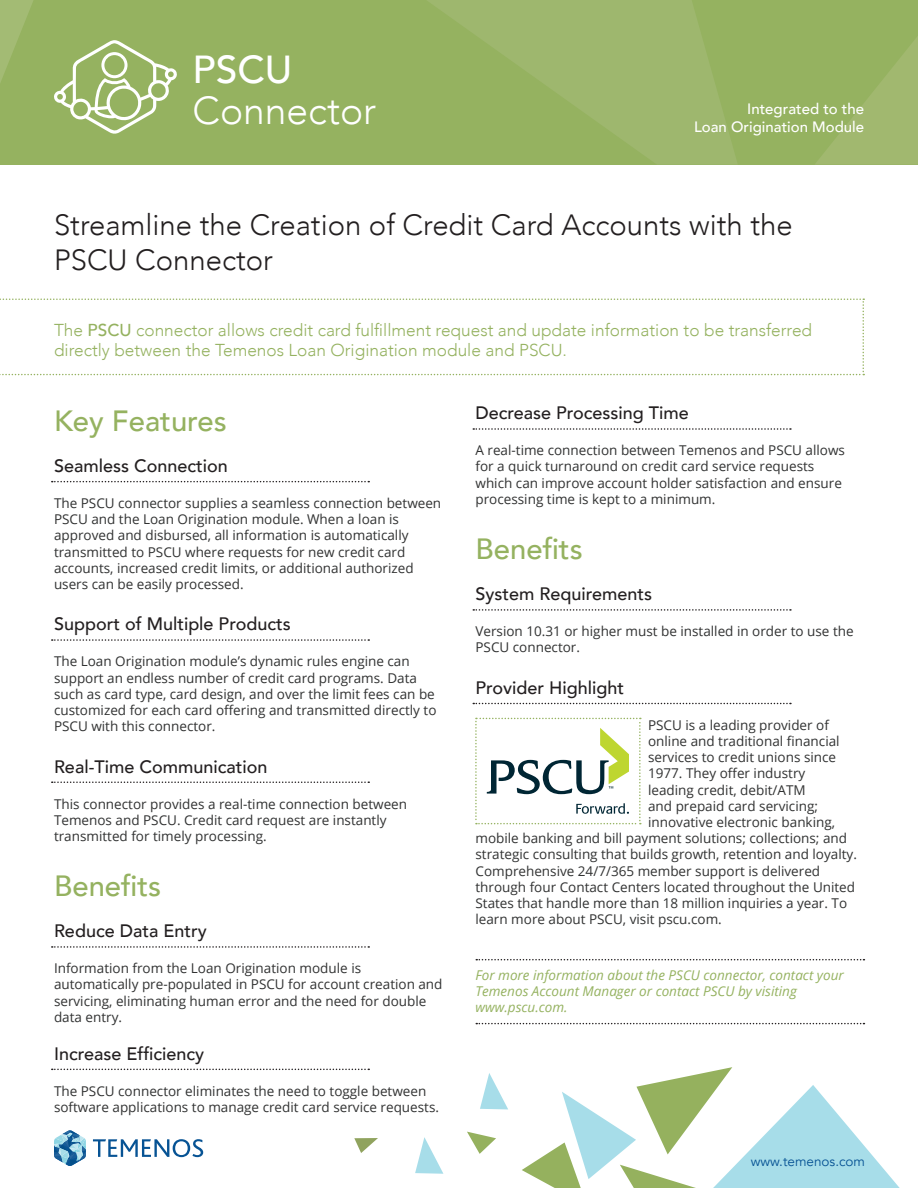
<style>
.page{position:relative;width:918px;height:1188px;background:#fff}
.page>*{position:absolute;margin:0;border:0;box-sizing:border-box;transform-origin:0 0}
.Connector_Name{font:300 39px "Avenir";color:#fff}
.Connector_Name-2{font:500 39px "Avenir";color:#fff}
.t1{font:300 29.25px/35.1px "Avenir";color:#231f20}
.Section_Titles{font:500 29.25px "Avenir";color:#95b260}
.Section_Header{font:500 18px "Avenir";color:#231f20}
.Opening_Paragraph{font:300 17.25px/20.7px "Avenir";color:#95b260}
.t2{font:500 15px/18px "Avenir";color:#fff;text-align:right}
.Paragraph{font:13.5px/16.2px "Open Sans";color:#313232}
.Footer_Info{font:italic 13.5px/16.2px "Open Sans";color:#95b260}
.t3{font:13.5px "Avenir";color:#075394}
.s1{font-weight:500}
</style>
<div class="page">
<svg style="left:415px;top:1137px;width:28px;height:37px"></svg>
<svg style="left:480px;top:1073px;width:28px;height:36px"></svg>
<svg style="left:467px;top:1132px;width:29px;height:22px"></svg>
<svg style="left:354px;top:1138px;width:24px;height:15px"></svg>
<svg style="left:522px;top:1067px;width:378px;height:121px"></svg>
<div style="left:0;top:0;width:918px;height:165px;background:#95b260"></div>
<svg style="left:0;top:0;width:33px;height:83px"></svg>
<svg style="left:427px;top:0;width:310px;height:164px;fill:#9eb76e"></svg>
<svg style="left:816px;top:36px;width:102px;height:128px"></svg>
<svg style="left:54px;top:40px;width:123px;height:94px"></svg>
<svg style="left:54px;top:1130px;width:32px;height:36px"></svg>
<svg style="left:93px;top:1139px;width:110px;height:18px"></svg>
<svg style="left:0;top:299px;width:864px;height:76px"></svg>
<svg style="left:52px;top:481px;width:317px;height:1px"></svg>
<svg style="left:52px;top:639px;width:317px;height:2px"></svg>
<svg style="left:52px;top:782px;width:317px;height:1px"></svg>
<svg style="left:52px;top:946px;width:317px;height:2px"></svg>
<svg style="left:52px;top:1069px;width:317px;height:1px"></svg>
<svg style="left:473px;top:428px;width:318px;height:2px"></svg>
<svg style="left:473px;top:609px;width:318px;height:2px"></svg>
<svg style="left:473px;top:703px;width:318px;height:1px"></svg>
<svg style="left:476px;top:959px;width:388px;height:1px"></svg>
<svg style="left:476px;top:1023px;width:388px;height:1px"></svg>
<svg style="left:475px;top:718px;width:166px;height:106px"></svg>
<p class="Connector_Name-2" style="left:193px;top:36px;width:101px">PSCU</p>
<p class="Connector_Name" style="left:193px;top:87px;width:185px">Connector</p>
<p class="t2" style="left:694px;top:99px;width:172px">Integrated to the<br>Loan Origination Module</p>
<p class="t1" style="left:54px;top:207px;width:740px">Streamline the Creation of Credit Card Accounts with the<br>PSCU Connector</p>
<p class="Opening_Paragraph" style="left:54px;top:319px;width:760px">The <span class="s1">PSCU</span> connector allows credit card fulfillment request and update information to be transferred directly between the Temenos Loan Origination module and PSCU.</p>
<p class="Section_Titles" style="left:54px;top:395px;width:174px">Key Features</p>
<p class="Section_Header" style="left:54px;top:450px;width:175px">Seamless Connection</p>
<p class="Paragraph" style="left:54px;top:495px;width:389px">The PSCU connector supplies a seamless connection between PSCU and the Loan Origination module. When a loan is approved and disbursed, all information is automatically transmitted to PSCU where requests for new credit card accounts, increased credit limits, or additional authorized users can be easily processed.</p>
<p class="Section_Header" style="left:54px;top:608px;width:238px">Support of Multiple Products</p>
<p class="Paragraph" style="left:54px;top:653px;width:384px">The Loan Origination module’s dynamic rules engine can support an endless number of credit card programs. Data such as card type, card design, and over the limit fees can be customized for each card offering and transmitted directly to PSCU with this connector.</p>
<p class="Section_Header" style="left:54px;top:751px;width:215px">Real-Time Communication</p>
<p class="Paragraph" style="left:54px;top:795px;width:355px">This connector provides a real-time connection between<br>Temenos and PSCU. Credit card request are instantly transmitted for timely processing.</p>
<p class="Section_Titles" style="left:54px;top:860px;width:109px">Benefits</p>
<p class="Section_Header" style="left:54px;top:915px;width:154px">Reduce Data Entry</p>
<p class="Paragraph" style="left:54px;top:960px;width:390px">Information from the Loan Origination module is automatically pre-populated in PSCU for account creation and servicing, eliminating human error and the need for double data entry.</p>
<p class="Section_Header" style="left:54px;top:1038px;width:152px">Increase Efficiency</p>
<p class="Paragraph" style="left:54px;top:1082px;width:387px">The PSCU connector eliminates the need to toggle between software applications to manage credit card service requests.</p>
<p class="Section_Header" style="left:476px;top:397px;width:215px">Decrease Processing Time</p>
<p class="Paragraph" style="left:476px;top:442px;width:371px">A real-time connection between Temenos and PSCU allows for a quick turnaround on credit card service requests which can improve account holder satisfaction and ensure processing time is kept to a minimum.</p>
<p class="Section_Titles" style="left:476px;top:523px;width:109px">Benefits</p>
<p class="Section_Header" style="left:476px;top:578px;width:178px">System Requirements</p>
<p class="Paragraph" style="left:476px;top:623px;width:380px">Version 10.31 or higher must be installed in order to use the<br>PSCU connector.</p>
<p class="Section_Header" style="left:476px;top:672px;width:150px">Provider Highlight</p>
<p class="Paragraph" style="left:648px;top:716px;width:182px">PSCU is a leading provider of</p>
<p class="Paragraph" style="left:648px;top:733px;width:193px">online and traditional financial</p>
<p class="Paragraph" style="left:648px;top:749px;width:190px">services to credit unions since</p>
<p class="Paragraph" style="left:648px;top:765px;width:159px">1977. They offer industry</p>
<p class="Paragraph" style="left:648px;top:781px;width:159px">leading credit, debit/ATM</p>
<p class="Paragraph" style="left:648px;top:797px;width:171px">and prepaid card servicing;</p>
<p class="Paragraph" style="left:648px;top:814px;width:189px">innovative electronic banking,</p>
<p class="Paragraph" style="left:476px;top:830px;width:373px">mobile banking and bill payment solutions; collections; and</p>
<p class="Paragraph" style="left:476px;top:846px;width:383px">strategic consulting that builds growth, retention and loyalty.</p>
<p class="Paragraph" style="left:476px;top:862px;width:346px">Comprehensive 24/7/365 member support is delivered</p>
<p class="Paragraph" style="left:476px;top:878px;width:381px">through four Contact Centers located throughout the United</p>
<p class="Paragraph" style="left:476px;top:895px;width:373px">States that handle more than 18 million inquiries a year. To</p>
<p class="Paragraph" style="left:476px;top:911px;width:248px">learn more about PSCU, visit pscu.com.</p>
<p class="Footer_Info" style="left:476px;top:967px;width:370px">For more information about the PSCU connector, contact your<br>Temenos Account Manager or contact PSCU by visiting www.pscu.com.</p>
<p class="t3" style="left:751px;top:1153px;width:116px">www.temenos.com</p>
</div>
